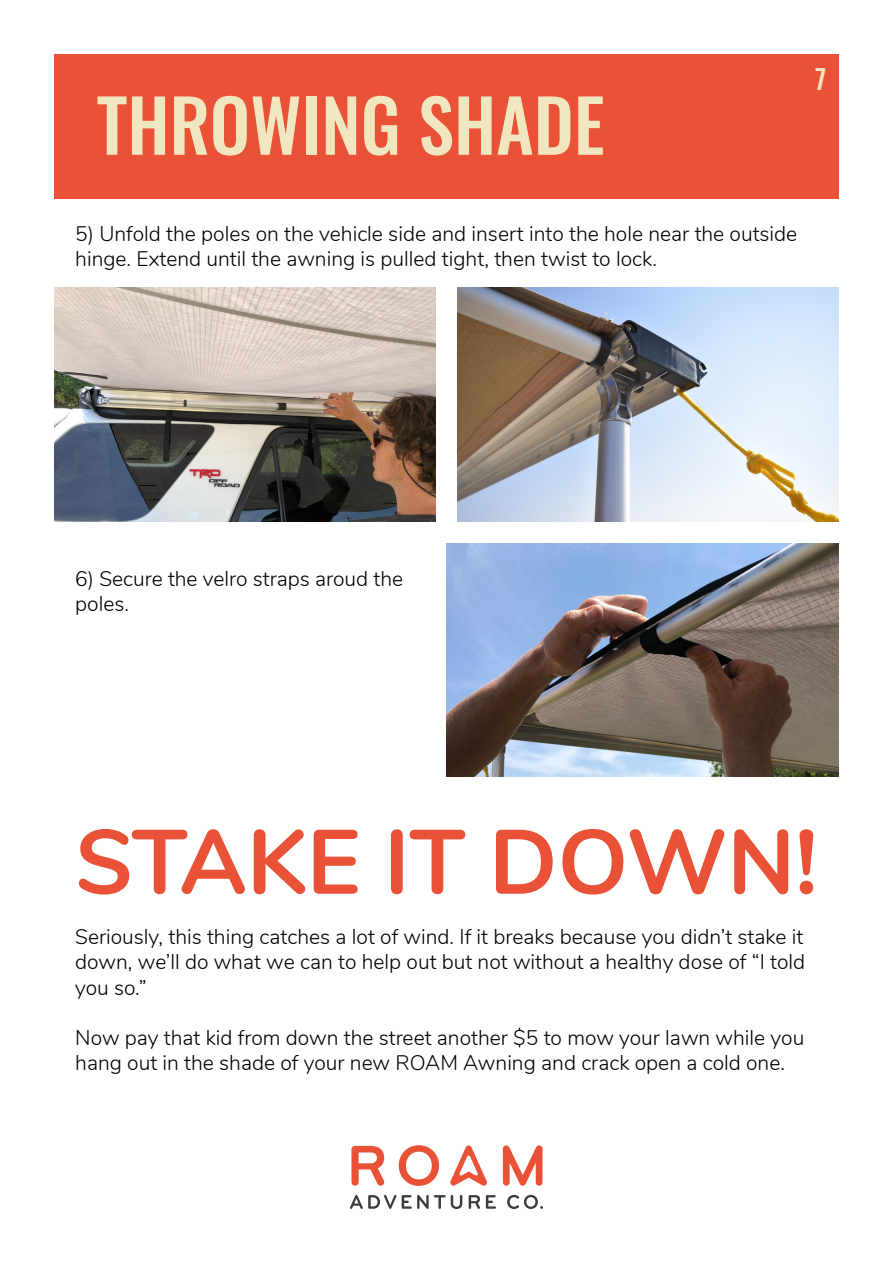
<style>
.page{position:relative;width:893px;height:1263px;background:#fff}
.page>*{position:absolute;margin:0;border:0;box-sizing:border-box;transform-origin:0 0}
.t1{font:700 90.75px "Nunito";color:#ea5237}
.t2{font:500 72px "Oswald";color:#f0e6bf}
.t3{font:500 27px "Oswald";color:#f0e6bf}
.t4{font:300 21px/25.2px "Nunito";color:#000}
</style>
<div class="page">
<div style="left:54px;top:54px;width:785px;height:145px;background:#ea5237"></div>
<img style="left:54px;top:288px;width:382px;height:234px">
<img style="left:457px;top:288px;width:382px;height:234px">
<img style="left:446px;top:543px;width:393px;height:234px">
<svg style="left:350px;top:1195px;width:46px;height:14px"></svg>
<svg style="left:402px;top:1195px;width:60px;height:14px"></svg>
<svg style="left:469px;top:1195px;width:11px;height:14px"></svg>
<svg style="left:486px;top:1195px;width:10px;height:14px"></svg>
<svg style="left:507px;top:1195px;width:36px;height:14px"></svg>
<svg style="left:351px;top:1146px;width:33px;height:40px"></svg>
<svg style="left:399px;top:1145px;width:40px;height:41px"></svg>
<svg style="left:503px;top:1145px;width:39px;height:41px"></svg>
<svg style="left:450px;top:1145px;width:37px;height:41px"></svg>
<h2 class="t2" style="left:97px;top:88px;width:510px">THROWING SHADE</h2>
<p class="t3" style="left:815px;top:65px;width:13px">7</p>
<p class="t4" style="left:75px;top:220px;width:724px">5) Unfold the poles on the vehicle side and insert into the hole near the outside hinge. Extend until the awning is pulled tight, then twist to lock.</p>
<p class="t4" style="left:75px;top:564px;width:329px">6) Secure the velro straps aroud the poles.</p>
<h1 class="t1" style="left:75px;top:795px;width:744px">STAKE IT DOWN!</h1>
<p class="t4" style="left:75px;top:923px;width:731px;text-align:justify">Seriously, this thing catches a lot of wind. If it breaks because you didn’t stake it down, we’ll do what we can to help out but not without a healthy dose of “I told you so.”</p>
<p class="t4" style="left:75px;top:1024px;width:730px">Now pay that kid from down the street another $5 to mow your lawn while you hang out in the shade of your new ROAM Awning and crack open a cold one.</p>
</div>
